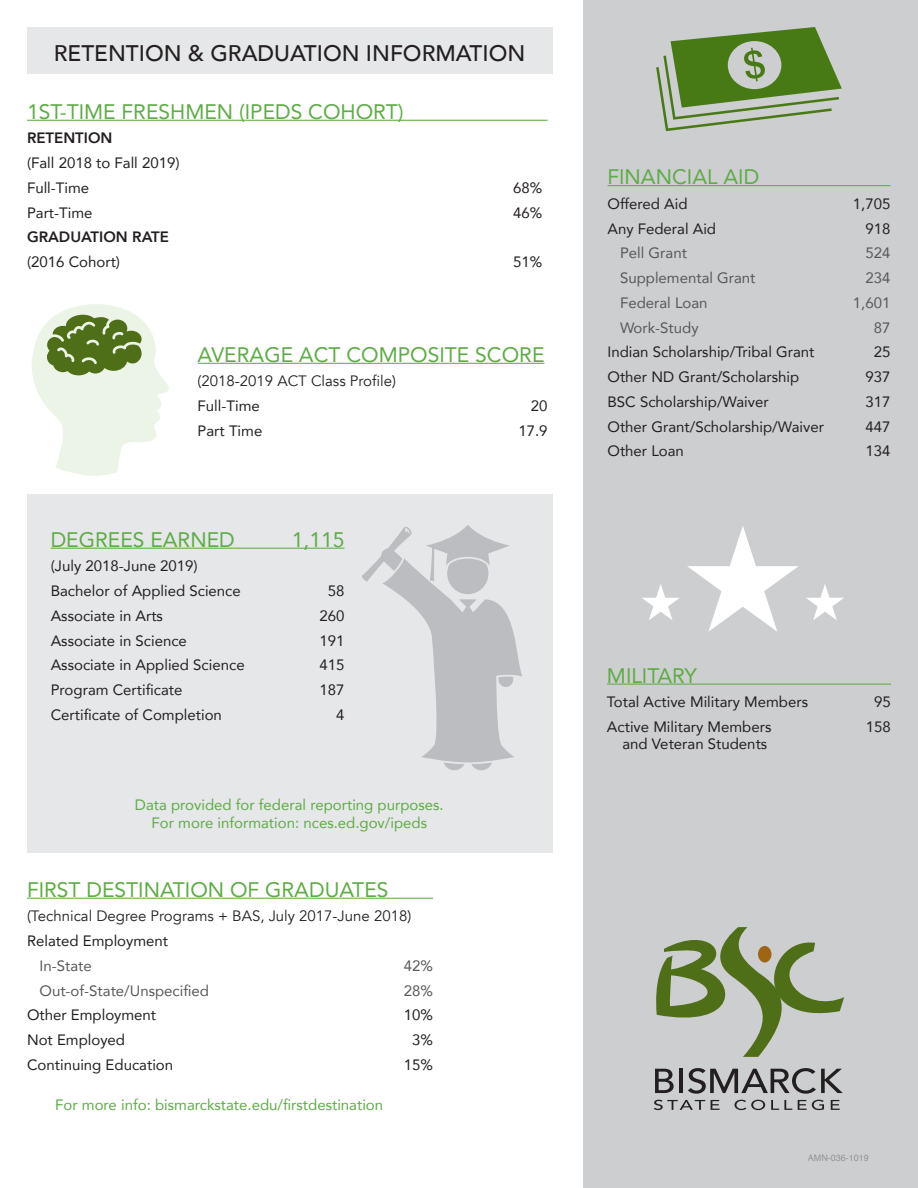
<style>
.page{position:relative;width:918px;height:1188px;background:#fff}
.page>*{position:absolute;margin:0;border:0;box-sizing:border-box;transform-origin:0 0}
.t1{font:500 22.5px "Avenir";color:#231f20}
.t2{font:21px "Avenir";color:#5dac45}
.t3{font:15px/24.8px "Avenir";color:#231f20}
.t4{font:15px/18px "Avenir";color:#5dac45;text-align:center}
.t5{font:15px "Avenir";color:#57585a}
.t6{font:15px "Avenir";color:#231f20}
.t7{font:800 15px "Avenir";color:#231f20}
.t8{font:9px "Helvetica";color:#939598}
</style>
<div class="page">
<div style="left:27px;top:495px;width:525px;height:358px;background:#e6e7e9"></div>
<div style="left:583px;top:0;width:335px;height:1188px;background:#cdced0"></div>
<hr style="left:608px;top:185px;width:282px;height:1px;background:#5dac45">
<hr style="left:27px;top:120px;width:521px;height:1px;background:#5dac45">
<hr style="left:198px;top:363px;width:346px;height:1px;background:#5dac45">
<hr style="left:51px;top:548px;width:294px;height:1px;background:#5dac45">
<hr style="left:27px;top:898px;width:406px;height:1px;background:#5dac45">
<div style="left:27px;top:27px;width:525px;height:47px;background:#e6e7e9"></div>
<svg style="left:656px;top:27px;width:186px;height:104px"></svg>
<svg style="left:362px;top:525px;width:160px;height:245px"></svg>
<svg style="left:32px;top:304px;width:137px;height:172px"></svg>
<svg style="left:655px;top:1069px;width:19px;height:24px"></svg>
<hr style="left:680px;top:1069px;width:3px;height:24px;background:#231f20">
<svg style="left:688px;top:1068px;width:155px;height:26px"></svg>
<svg style="left:654px;top:1100px;width:51px;height:10px"></svg>
<svg style="left:711px;top:1100px;width:9px;height:10px"></svg>
<svg style="left:735px;top:1100px;width:30px;height:10px"></svg>
<svg style="left:771px;top:1100px;width:21px;height:10px"></svg>
<svg style="left:798px;top:1100px;width:26px;height:10px"></svg>
<svg style="left:831px;top:1100px;width:9px;height:10px"></svg>
<svg style="left:656px;top:927px;width:188px;height:130px"></svg>
<hr style="left:607px;top:684px;width:284px;height:1px;background:#5dac45">
<svg style="left:687px;top:526px;width:111px;height:106px"></svg>
<svg style="left:642px;top:584px;width:37px;height:36px"></svg>
<svg style="left:806px;top:584px;width:38px;height:36px"></svg>
<h1 class="t1" style="left:54px;top:33px;width:473px">RETENTION &amp; GRADUATION INFORMATION</h1>
<h2 class="t2" style="left:27px;top:95px;width:378px">1ST-TIME FRESHMEN (IPEDS COHORT)</h2>
<p class="t7" style="left:27px;top:127px;width:87px">RETENTION</p>
<p class="t3" style="left:27px;top:150px;width:154px">(Fall 2018 to Fall 2019)<br>Full-Time</p>
<p class="t3" style="left:513px;top:175px;width:31px">68%</p>
<p class="t3" style="left:27px;top:200px;width:67px">Part-Time</p>
<p class="t3" style="left:513px;top:200px;width:31px">46%</p>
<p class="t7" style="left:27px;top:226px;width:143px">GRADUATION RATE</p>
<p class="t3" style="left:27px;top:249px;width:95px">(2016 Cohort)</p>
<p class="t3" style="left:513px;top:249px;width:31px">51%</p>
<h2 class="t2" style="left:198px;top:338px;width:348px">AVERAGE ACT COMPOSITE SCORE</h2>
<p class="t6" style="left:198px;top:372px;width:200px">(2018-2019 ACT Class Profile)</p>
<p class="t3" style="left:198px;top:393px;width:64px">Full-Time</p>
<p class="t3" style="left:531px;top:393px;width:18px">20</p>
<p class="t3" style="left:198px;top:418px;width:66px">Part Time</p>
<p class="t3" style="left:518px;top:418px;width:31px">17.9</p>
<h2 class="t2" style="left:51px;top:522px;width:186px">DEGREES EARNED</h2>
<h2 class="t2" style="left:292px;top:522px;width:54px">1,115</h2>
<p class="t3" style="left:51px;top:553px;width:192px">(July 2018-June 2019)<br>Bachelor of Applied Science</p>
<p class="t3" style="left:328px;top:578px;width:18px">58</p>
<p class="t3" style="left:51px;top:603px;width:114px">Associate in Arts</p>
<p class="t3" style="left:320px;top:603px;width:27px">260</p>
<p class="t3" style="left:51px;top:628px;width:138px">Associate in Science</p>
<p class="t3" style="left:320px;top:628px;width:27px">191</p>
<p class="t3" style="left:51px;top:652px;width:195px">Associate in Applied Science</p>
<p class="t3" style="left:320px;top:652px;width:27px">415</p>
<p class="t3" style="left:51px;top:677px;width:133px">Program Certificate</p>
<p class="t3" style="left:320px;top:677px;width:27px">187</p>
<p class="t3" style="left:51px;top:702px;width:173px">Certificate of Completion</p>
<p class="t3" style="left:336px;top:702px;width:10px">4</p>
<p class="t4" style="left:135px;top:795px;width:310px">Data provided for federal reporting purposes.<br>For more information: nces.ed.gov/ipeds</p>
<h2 class="t2" style="left:27px;top:872px;width:363px">FIRST DESTINATION OF GRADUATES</h2>
<p class="t6" style="left:27px;top:907px;width:386px">(Technical Degree Programs + BAS, July 2017-June 2018)</p>
<p class="t3" style="left:27px;top:928px;width:143px">Related Employment</p>
<p class="t5" style="left:40px;top:954px;width:54px">In-State</p>
<p class="t5" style="left:404px;top:954px;width:31px">42%</p>
<p class="t5" style="left:40px;top:978px;width:171px">Out-of-State/Unspecified</p>
<p class="t5" style="left:404px;top:978px;width:31px">28%</p>
<p class="t3" style="left:27px;top:1002px;width:131px">Other Employment</p>
<p class="t3" style="left:404px;top:1002px;width:31px">10%</p>
<p class="t3" style="left:27px;top:1027px;width:100px">Not Employed</p>
<p class="t3" style="left:412px;top:1027px;width:22px">3%</p>
<p class="t3" style="left:27px;top:1052px;width:148px">Continuing Education</p>
<p class="t3" style="left:404px;top:1052px;width:31px">15%</p>
<p class="t4" style="left:55px;top:1095px;width:329px">For more info: bismarckstate.edu/firstdestination</p>
<h2 class="t2" style="left:608px;top:160px;width:153px">FINANCIAL AID</h2>
<p class="t3" style="left:608px;top:191px;width:82px">Offered Aid</p>
<p class="t3" style="left:853px;top:191px;width:39px">1,705</p>
<p class="t3" style="left:608px;top:216px;width:110px">Any Federal Aid</p>
<p class="t3" style="left:865px;top:216px;width:27px">918</p>
<p class="t5" style="left:620px;top:241px;width:68px">Pell Grant</p>
<p class="t5" style="left:865px;top:241px;width:27px">524</p>
<p class="t5" style="left:620px;top:266px;width:137px">Supplemental Grant</p>
<p class="t5" style="left:865px;top:266px;width:27px">234</p>
<p class="t5" style="left:620px;top:291px;width:89px">Federal Loan</p>
<p class="t5" style="left:853px;top:291px;width:39px">1,601</p>
<p class="t5" style="left:620px;top:315px;width:80px">Work-Study</p>
<p class="t5" style="left:874px;top:315px;width:18px">87</p>
<p class="t3" style="left:608px;top:339px;width:209px">Indian Scholarship/Tribal Grant</p>
<p class="t3" style="left:874px;top:339px;width:18px">25</p>
<p class="t3" style="left:608px;top:364px;width:193px">Other ND Grant/Scholarship</p>
<p class="t3" style="left:865px;top:364px;width:27px">937</p>
<p class="t3" style="left:608px;top:389px;width:163px">BSC Scholarship/Waiver</p>
<p class="t3" style="left:865px;top:389px;width:27px">317</p>
<p class="t3" style="left:608px;top:414px;width:218px">Other Grant/Scholarship/Waiver</p>
<p class="t3" style="left:865px;top:414px;width:27px">447</p>
<p class="t3" style="left:608px;top:438px;width:78px">Other Loan</p>
<p class="t3" style="left:865px;top:438px;width:27px">134</p>
<h2 class="t2" style="left:607px;top:658px;width:91px">MILITARY</h2>
<p class="t3" style="left:607px;top:689px;width:203px">Total Active Military Members</p>
<p class="t3" style="left:874px;top:689px;width:18px">95</p>
<p class="t3" style="left:607px;top:714px;width:166px">Active Military Members</p>
<p class="t3" style="left:866px;top:714px;width:27px">158</p>
<p class="t3" style="left:623px;top:731px;width:146px">and Veteran Students</p>
<p class="t8" style="left:808px;top:1151px;width:63px">AMN-036-1019</p>
</div>
